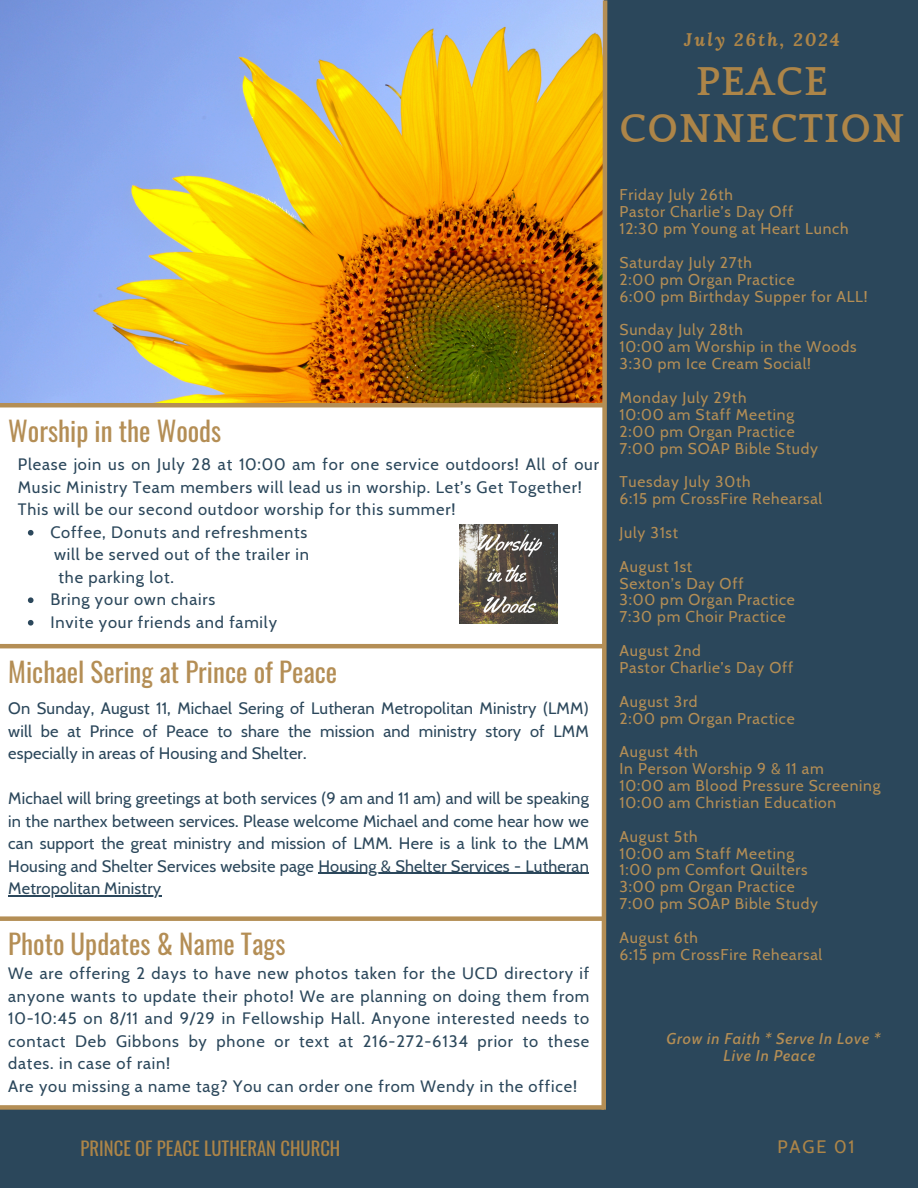
<style>
.page{position:relative;width:918px;height:1188px;background:#fff}
.page>*{position:absolute;margin:0;border:0;box-sizing:border-box;transform-origin:0 0}
.t1{font:700 41.4px/47.4px "Quattrocento";letter-spacing:.025em;color:#ad8548;text-align:center}
.t2{font:27px "Oswald";color:#b48e55}
.t3{font:18.75px "Oswald";color:#ad8548}
.t4{font:italic 700 18px "Lora";letter-spacing:.12em;color:#ad8548}
.t5{font:18px "Cabin";letter-spacing:.1em;color:#ad8548}
.t6{font:16.5px/22.5px "Cabin";letter-spacing:.05em;color:#2b475b;text-align:justify}
.t7{font:16.5px "Cabin";letter-spacing:.01em;color:#2b475b}
.t8{font:15.6px "Cabin";letter-spacing:.05em;color:#b48e55}
.t9{font:italic 500 15.6px/16.8px "Cabin";letter-spacing:.05em;color:#b48e55;text-align:center}
</style>
<div class="page">
<div style="left:0;top:1110px;width:618px;height:78px;background:#2b475b"></div>
<div style="left:0;top:1105px;width:918px;height:5px;background:#b48e55"></div>
<img style="left:0;top:0;width:599px;height:403px">
<hr style="left:0;top:403px;width:826px;height:4px;background:#b48e55">
<hr style="left:0;top:644px;width:826px;height:4px;background:#b48e55">
<div style="left:0;top:916px;width:826px;height:5px;background:#b48e55"></div>
<div style="left:604px;top:0;width:314px;height:1188px;background:#2b475b"></div>
<svg style="left:599px;top:0;width:9px;height:1110px"></svg>
<img style="left:459px;top:524px;width:99px;height:99px">
<svg style="left:28px;top:530px;width:6px;height:6px"></svg>
<svg style="left:28px;top:597px;width:6px;height:6px"></svg>
<svg style="left:28px;top:620px;width:6px;height:6px"></svg>
<hr style="left:318px;top:873px;width:271px;height:1px;background:#2b475b">
<hr style="left:8px;top:895px;width:153px;height:1px;background:#2b475b">
<p class="t4" style="left:684px;top:28px;width:157px">July 26th, 2024</p>
<p class="t2" style="left:8px;top:410px;width:215px">Worship in the Woods</p>
<p class="t6" style="left:18px;top:453px;width:583px">Please join us on July 28 at 10:00 am for one service outdoors! All of our<br>Music Ministry Team members will lead us in worship. Let’s Get Together!</p>
<p class="t6" style="left:18px;top:498px;width:439px">This will be our second outdoor worship for this summer!</p>
<p class="t6" style="left:50px;top:521px;width:259px">Coffee, Donuts and refreshments</p>
<p class="t6" style="left:54px;top:543px;width:257px">will be served out of the trailer in</p>
<p class="t6" style="left:59px;top:566px;width:117px">the parking lot.</p>
<p class="t6" style="left:50px;top:588px;width:166px">Bring your own chairs</p>
<p class="t6" style="left:50px;top:611px;width:228px">Invite your friends and family</p>
<p class="t2" style="left:8px;top:650px;width:331px">Michael Sering at Prince of Peace</p>
<p class="t6" style="left:8px;top:697px;width:582px">On Sunday, August 11, Michael Sering of Lutheran Metropolitan Ministry (LMM) will be at Prince of Peace to share the mission and ministry story of LMM especially in areas of Housing and Shelter.</p>
<h2 class="t6" style="left:8px;top:787px;width:582px">Michael will bring greetings at both services (9 am and 11 am) and will be speaking in the narthex between services. Please welcome Michael and come hear how we can support the great ministry and mission of LMM. Here is a link to the LMM Housing and Shelter Services website page Housing &amp; Shelter Services - Lutheran</h2>
<p class="t7" style="left:8px;top:878px;width:154px">Metropolitan Ministry</p>
<p class="t2" style="left:8px;top:922px;width:279px">Photo Updates &amp; Name Tags</p>
<h3 class="t6" style="left:8px;top:962px;width:583px">We are offering 2 days to have new photos taken for the UCD directory if anyone wants to update their photo! We are planning on doing them from 10-10:45 on 8/11 and 9/29 in Fellowship Hall. Anyone interested needs to contact Deb Gibbons by phone or text at 216-272-6134 prior to these dates. in case of rain!</h3>
<h3 class="t6" style="left:8px;top:1075px;width:570px">Are you missing a name tag? You can order one from Wendy in the office!</h3>
<p class="t1" style="left:620px;top:59px;width:286px">PEACE<br>CONNECTION</p>
<p class="t8" style="left:619px;top:185px;width:115px">Friday July 26th</p>
<p class="t8" style="left:619px;top:202px;width:175px">Pastor Charlie’s Day Off</p>
<p class="t8" style="left:619px;top:219px;width:230px">12:30 pm Young at Heart Lunch</p>
<p class="t8" style="left:619px;top:253px;width:134px">Saturday July 27th</p>
<p class="t8" style="left:619px;top:270px;width:177px">2:00 pm Organ Practice</p>
<p class="t8" style="left:619px;top:287px;width:250px">6:00 pm Birthday Supper for ALL!</p>
<p class="t8" style="left:619px;top:320px;width:125px">Sunday July 28th</p>
<p class="t8" style="left:619px;top:337px;width:239px">10:00 am Worship in the Woods</p>
<p class="t8" style="left:619px;top:354px;width:193px">3:30 pm Ice Cream Social!</p>
<p class="t8" style="left:619px;top:388px;width:128px">Monday July 29th</p>
<p class="t8" style="left:619px;top:405px;width:176px">10:00 am Staff Meeting</p>
<p class="t8" style="left:619px;top:422px;width:177px">2:00 pm Organ Practice</p>
<p class="t8" style="left:619px;top:438px;width:200px">7:00 pm SOAP Bible Study</p>
<p class="t8" style="left:619px;top:472px;width:133px">Tuesday July 30th</p>
<p class="t8" style="left:619px;top:489px;width:204px">6:15 pm CrossFire Rehearsal</p>
<p class="t8" style="left:619px;top:523px;width:60px">July 31st</p>
<p class="t8" style="left:619px;top:557px;width:74px">August 1st</p>
<p class="t8" style="left:619px;top:573px;width:126px">Sexton’s Day Off</p>
<p class="t8" style="left:619px;top:590px;width:177px">3:00 pm Organ Practice</p>
<p class="t8" style="left:619px;top:607px;width:168px">7:30 pm Choir Practice</p>
<p class="t8" style="left:619px;top:641px;width:83px">August 2nd</p>
<p class="t8" style="left:619px;top:658px;width:175px">Pastor Charlie’s Day Off</p>
<p class="t8" style="left:619px;top:692px;width:79px">August 3rd</p>
<h5 class="t8" style="left:619px;top:708px;width:177px">2:00 pm Organ Practice</h5>
<h4 class="t8" style="left:619px;top:742px;width:80px">August 4th</h4>
<h1 class="t8" style="left:619px;top:759px;width:206px">In Person Worship 9 &amp; 11 am</h1>
<h2 class="t8" style="left:619px;top:776px;width:263px">10:00 am Blood Pressure Screening</h2>
<p class="t8" style="left:619px;top:793px;width:218px">10:00 am Christian Education</p>
<p class="t8" style="left:619px;top:827px;width:80px">August 5th</p>
<p class="t8" style="left:619px;top:843px;width:176px">10:00 am Staff Meeting</p>
<p class="t8" style="left:619px;top:860px;width:190px">1:00 pm Comfort Quilters</p>
<p class="t8" style="left:619px;top:877px;width:177px">3:00 pm Organ Practice</p>
<p class="t8" style="left:619px;top:894px;width:200px">7:00 pm SOAP Bible Study</p>
<p class="t8" style="left:619px;top:928px;width:80px">August 6th</p>
<p class="t8" style="left:619px;top:945px;width:204px">6:15 pm CrossFire Rehearsal</p>
<h2 class="t9" style="left:667px;top:1030px;width:215px">Grow in Faith * Serve In Love *<br>Live In Peace</h2>
<p class="t3" style="left:81px;top:1134px;width:261px">PRINCE OF PEACE LUTHERAN CHURCH</p>
<p class="t5" style="left:778px;top:1136px;width:78px">PAGE 01</p>
</div>
